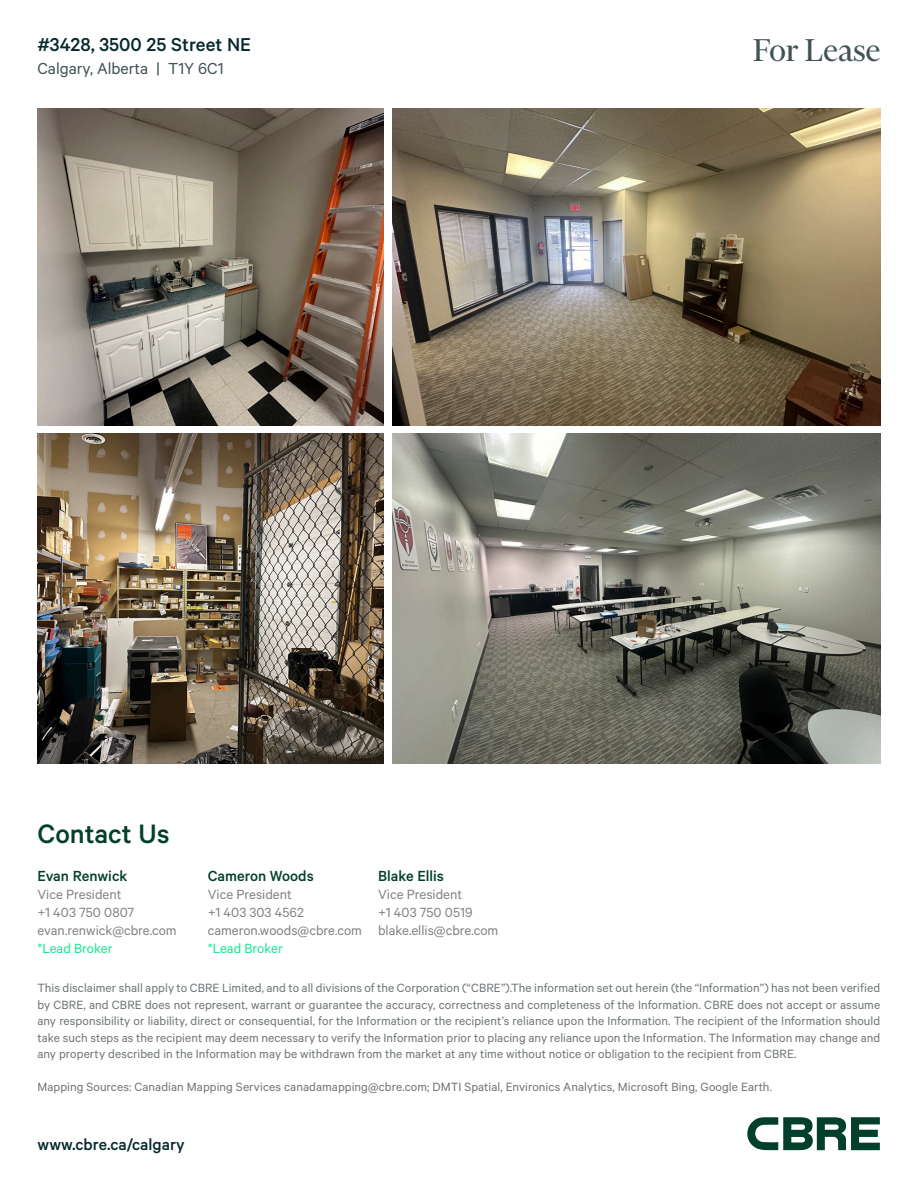
<style>
.page{position:relative;width:918px;height:1188px;background:#fff}
.page>*{position:absolute;margin:0;border:0;box-sizing:border-box;transform-origin:0 0}
.t1{font:36px "Financier Display";color:#415255}
.Contact_Us{font:500 30px "Calibre";color:#023f2c}
.t2{font:500 21px "Calibre";color:#05292c}
.t3{font:18px "Calibre";color:#415255}
.t4{font:500 18px "Calibre";color:#05292c}
.Broker_Name{font:500 16.5px "Calibre";color:#023f2c}
.Contact_Info{font:15px "Calibre";color:#808581}
.Contact_Info-2{font:15px "Calibre";color:#17e88f}
.t5{font:13.5px/16.5px "Calibre";letter-spacing:.005em;color:#6f7577;text-align:justify}
</style>
<div class="page">
<svg style="left:747px;top:1117px;width:133px;height:33px"></svg>
<img style="left:393px;top:108px;width:487px;height:318px">
<img style="left:393px;top:433px;width:487px;height:330px">
<img style="left:38px;top:108px;width:345px;height:318px">
<img style="left:38px;top:433px;width:345px;height:330px">
<p class="t2" style="left:37px;top:33px;width:215px">#3428, 3500 25 Street NE</p>
<p class="t3" style="left:37px;top:58px;width:188px">Calgary, Alberta | T1Y 6C1</p>
<p class="t1" style="left:753px;top:32px;width:129px">For Lease</p>
<p class="Contact_Us" style="left:37px;top:816px;width:134px">Contact Us</p>
<p class="Broker_Name" style="left:37px;top:866px;width:92px">Evan Renwick</p>
<p class="Contact_Info" style="left:37px;top:886px;width:86px">Vice President</p>
<p class="Contact_Info" style="left:37px;top:904px;width:98px">+1 403 750 0807</p>
<p class="Contact_Info" style="left:37px;top:922px;width:141px">evan.renwick@cbre.com</p>
<p class="Contact_Info-2" style="left:37px;top:940px;width:77px">*Lead Broker</p>
<p class="Broker_Name" style="left:208px;top:866px;width:108px">Cameron Woods</p>
<p class="Contact_Info" style="left:208px;top:886px;width:86px">Vice President</p>
<p class="Contact_Info" style="left:208px;top:904px;width:98px">+1 403 303 4562</p>
<p class="Contact_Info" style="left:208px;top:922px;width:156px">cameron.woods@cbre.com</p>
<p class="Contact_Info-2" style="left:208px;top:940px;width:77px">*Lead Broker</p>
<p class="Broker_Name" style="left:378px;top:866px;width:67px">Blake Ellis</p>
<p class="Contact_Info" style="left:378px;top:886px;width:86px">Vice President</p>
<p class="Contact_Info" style="left:378px;top:904px;width:96px">+1 403 750 0519</p>
<p class="Contact_Info" style="left:378px;top:922px;width:122px">blake.ellis@cbre.com</p>
<p class="t5" style="left:37px;top:979px;width:844px">This disclaimer shall apply to CBRE Limited, and to all divisions of the Corporation (“CBRE”).The information set out herein (the “Information”) has not been verified by CBRE, and CBRE does not represent, warrant or guarantee the accuracy, correctness and completeness of the Information. CBRE does not accept or assume any responsibility or liability, direct or consequential, for the Information or the recipient’s reliance upon the Information. The recipient of the Information should take such steps as the recipient may deem necessary to verify the Information prior to placing any reliance upon the Information. The Information may change and any property described in the Information may be withdrawn from the market at any time without notice or obligation to the recipient from CBRE.</p>
<p class="t5" style="left:37px;top:1078px;width:736px">Mapping Sources: Canadian Mapping Services canadamapping@cbre.com; DMTI Spatial, Environics Analytics, Microsoft Bing, Google Earth.</p>
<p class="t4" style="left:38px;top:1134px;width:149px">www.cbre.ca/calgary</p>
</div>
